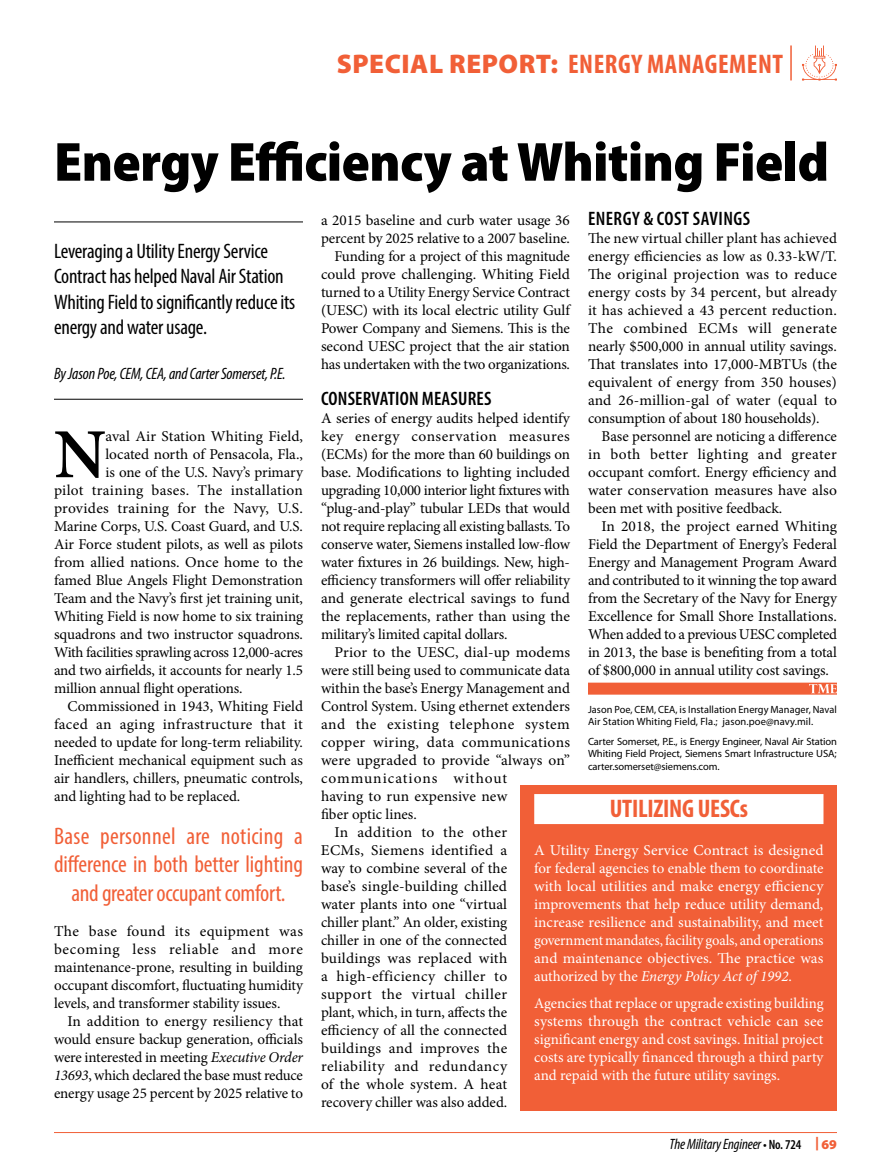
<style>
.page{position:relative;width:891px;height:1175px;background:#fff}
.page>*{position:absolute;margin:0;border:0;box-sizing:border-box;transform-origin:0 0}
.t1{font:600 70.35px "Minion Pro";color:#000}
.t2{font:900 semi-condensed 55.5px "Myriad Pro";letter-spacing:-.01em;color:#000}
.t3{font:700 condensed 27px "Myriad Pro";letter-spacing:.02em;color:#f15f37}
.t4{font:700 condensed 25.5px "Myriad Pro";letter-spacing:-.01em;color:#f15f37}
.t5{font:condensed 24px/28.8px "Myriad Pro";color:#f15f37;text-align:center}
.t6{font:condensed 21px/25.2px "Myriad Pro";letter-spacing:-.01em;color:#000}
.t7{font:600 condensed 19.5px "Myriad Pro";letter-spacing:.01em;color:#000}
.t8{font:italic condensed 16.5px "Myriad Pro";letter-spacing:-.01em;color:#000}
.t9{font:15px/18px "Minion Pro";letter-spacing:-.005em;color:#000;text-align:justify}
.t10{font:15px/18px "Minion Pro";color:#fff;text-align:justify}
.t11{font:15px "Minion Pro";letter-spacing:.02em;color:#000}
.t12{font:15px "Minion Pro";letter-spacing:.03em;color:#000}
.t13{font:15px "Minion Pro";letter-spacing:.015em;color:#000}
.t14{font:15px "Minion Pro";letter-spacing:.025em;color:#000}
.t15{font:italic condensed 15px "Myriad Pro";letter-spacing:-.01em;color:#000}
.t16{font:15px "Minion Pro";letter-spacing:.065em;color:#000}
.t17{font:10.5px/12.6px "Myriad Pro";letter-spacing:.005em;color:#000}
.s1{font-weight:900;font-stretch:normal}
.s2{font-style:italic}
.s3{font-weight:600;font-style:normal;font-size:13.5px}
.s4{font-weight:900;font-style:normal;font-stretch:normal;font-size:13.5px;color:#f15f37}
</style>
<div class="page">
<hr style="left:54px;top:1132px;width:783px;height:1px;background:#f15f37">
<hr style="left:54px;top:222px;width:249px;height:1px;background:#000">
<hr style="left:54px;top:399px;width:249px;height:1px;background:#000">
<div style="left:588px;top:682px;width:249px;height:12px;background:#f15f37"></div>
<svg style="left:809px;top:684px;width:28px;height:9px"></svg>
<svg style="left:802px;top:45px;width:35px;height:36px"></svg>
<hr style="left:790px;top:45px;width:2px;height:35px;background:#f15f37">
<div style="left:521px;top:784px;width:316px;height:326px;background:#f15f37"></div>
<div style="left:534px;top:794px;width:290px;height:30px;background:#fff"></div>
<h3 class="t3" style="left:337px;top:47px;width:448px"><span class="s1">SPECIAL REPORT:</span> ENERGY MANAGEMENT</h3>
<h2 class="t2" style="left:54px;top:125px;width:777px">Energy Efficiency at Whiting Field</h2>
<h3 class="t6" style="left:54px;top:238px;width:243px">Leveraging a Utility Energy Service Contract has helped Naval Air Station Whiting Field to significantly reduce its energy and water usage.</h3>
<p class="t8" style="left:54px;top:363px;width:233px">By Jason Poe, CEM, CEA, and Carter Somerset, P.E.</p>
<h1 class="t1" style="left:54px;top:406px;width:54px">N</h1>
<p class="t9" style="left:105px;top:427px;width:199px">aval Air Station Whiting Field,</p>
<p class="t9" style="left:105px;top:445px;width:199px">located north of Pensacola, Fla.,</p>
<p class="t9" style="left:105px;top:463px;width:199px">is one of the U.S. Navy’s primary</p>
<p class="t11" style="left:54px;top:480px;width:251px">pilot training bases. The installation</p>
<p class="t11" style="left:54px;top:498px;width:251px">provides training for the Navy, U.S.</p>
<p class="t9" style="left:54px;top:517px;width:251px">Marine Corps, U.S. Coast Guard, and U.S.</p>
<p class="t9" style="left:54px;top:535px;width:250px">Air Force student pilots, as well as pilots</p>
<p class="t9" style="left:54px;top:553px;width:250px">from allied nations. Once home to the</p>
<p class="t9" style="left:54px;top:571px;width:251px">famed Blue Angels Flight Demonstration</p>
<p class="t9" style="left:54px;top:589px;width:251px">Team and the Navy’s first jet training unit,</p>
<p class="t9" style="left:54px;top:607px;width:251px">Whiting Field is now home to six training</p>
<p class="t9" style="left:54px;top:625px;width:250px">squadrons and two instructor squadrons.</p>
<p class="t9" style="left:54px;top:643px;width:251px">With facilities sprawling across 12,000-acres</p>
<p class="t9" style="left:54px;top:661px;width:251px">and two airfields, it accounts for nearly 1.5</p>
<p class="t9" style="left:54px;top:679px;width:190px">million annual flight operations.</p>
<p class="t9" style="left:68px;top:697px;width:237px">Commissioned in 1943, Whiting Field</p>
<p class="t11" style="left:54px;top:714px;width:250px">faced an aging infrastructure that it</p>
<p class="t9" style="left:54px;top:733px;width:250px">needed to update for long-term reliability.</p>
<p class="t9" style="left:54px;top:751px;width:250px">Inefficient mechanical equipment such as</p>
<p class="t9" style="left:54px;top:769px;width:250px">air handlers, chillers, pneumatic controls,</p>
<p class="t9" style="left:54px;top:787px;width:188px">and lighting had to be replaced.</p>
<h3 class="t5" style="left:54px;top:821px;width:251px">Base personnel are noticing a difference in both better lighting and greater occupant comfort.</h3>
<p class="t9" style="left:54px;top:922px;width:251px">The base found its equipment was becoming less reliable and more maintenance-prone, resulting in building occupant discomfort, fluctuating humidity levels, and transformer stability issues.</p>
<p class="t9" style="left:54px;top:1012px;width:251px;text-indent:14px">In addition to energy resiliency that would ensure backup generation, officials were interested in meeting <span class="s2">Executive Order 13693</span>, which declared the base must reduce energy usage 25 percent by 2025 relative to</p>
<h3 class="t7" style="left:588px;top:207px;width:164px">ENERGY &amp; COST SAVINGS</h3>
<p class="t9" style="left:588px;top:229px;width:251px">The new virtual chiller plant has achieved energy efficiencies as low as 0.33-kW/T.<br>The original projection was to reduce energy costs by 34 percent, but already it has achieved a 43 percent reduction.<br>The combined ECMs will generate nearly $500,000 in annual utility savings.<br>That translates into 17,000-MBTUs (the equivalent of energy from 350 houses) and 26-million-gal of water (equal to consumption of about 180 households).</p>
<p class="t9" style="left:588px;top:427px;width:251px;text-indent:14px">Base personnel are noticing a difference in both better lighting and greater occupant comfort. Energy efficiency and water conservation measures have also been met with positive feedback.</p>
<p class="t9" style="left:588px;top:517px;width:251px;text-indent:14px">In 2018, the project earned Whiting Field the Department of Energy’s Federal Energy and Management Program Award and contributed to it winning the top award from the Secretary of the Navy for Energy Excellence for Small Shore Installations.<br>When added to a previous UESC completed in 2013, the base is benefiting from a total of $800,000 in annual utility cost savings.</p>
<p class="t17" style="left:588px;top:702px;width:250px">Jason Poe, CEM, CEA, is Installation Energy Manager, Naval<br>Air Station Whiting Field, Fla.; jason.poe@navy.mil.</p>
<p class="t17" style="left:588px;top:734px;width:251px;text-align:justify">Carter Somerset, P.E., is Energy Engineer, Naval Air Station Whiting Field Project, Siemens Smart Infrastructure USA; carter.somerset@siemens.com.</p>
<p class="t9" style="left:321px;top:211px;width:251px;text-align:right">a 2015 baseline and curb water usage 36 percent by 2025 relative to a 2007 baseline.<br>Funding for a project of this magnitude could prove challenging. Whiting Field turned to a Utility Energy Service Contract (UESC) with its local electric utility Gulf Power Company and Siemens. This is the second UESC project that the air station has undertaken with the two organizations.</p>
<h3 class="t7" style="left:321px;top:387px;width:172px">CONSERVATION MEASURES</h3>
<p class="t9" style="left:321px;top:409px;width:251px">A series of energy audits helped identify key energy conservation measures (ECMs) for the more than 60 buildings on base. Modifications to lighting included upgrading 10,000 interior light fixtures with “plug-and-play” tubular LEDs that would not require replacing all existing ballasts. To conserve water, Siemens installed low-flow water fixtures in 26 buildings. New, high&shy;efficiency transformers will offer reliability and generate electrical savings to fund the replacements, rather than using the military’s limited capital dollars.</p>
<p class="t9" style="left:334px;top:643px;width:237px">Prior to the UESC, dial-up modems</p>
<p class="t9" style="left:321px;top:661px;width:251px">were still being used to communicate data</p>
<p class="t9" style="left:321px;top:679px;width:250px">within the base’s Energy Management and</p>
<p class="t9" style="left:321px;top:697px;width:250px">Control System. Using ethernet extenders</p>
<p class="t12" style="left:321px;top:714px;width:250px">and the existing telephone system</p>
<p class="t11" style="left:321px;top:732px;width:251px">copper wiring, data communications</p>
<p class="t9" style="left:321px;top:751px;width:250px">were upgraded to provide “always on”</p>
<p class="t16" style="left:321px;top:768px;width:188px">communications without</p>
<p class="t9" style="left:321px;top:787px;width:188px">having to run expensive new</p>
<p class="t9" style="left:321px;top:805px;width:97px">fiber optic lines.</p>
<p class="t14" style="left:334px;top:822px;width:174px">In addition to the other</p>
<p class="t11" style="left:321px;top:840px;width:188px">ECMs, Siemens identified a</p>
<p class="t9" style="left:321px;top:859px;width:188px">way to combine several of the</p>
<p class="t13" style="left:321px;top:876px;width:188px">base’s single-building chilled</p>
<p class="t9" style="left:321px;top:895px;width:188px">water plants into one “virtual</p>
<p class="t9" style="left:321px;top:913px;width:188px">chiller plant.” An older, existing</p>
<p class="t9" style="left:321px;top:931px;width:188px">chiller in one of the connected</p>
<p class="t13" style="left:321px;top:948px;width:188px">buildings was replaced with</p>
<p class="t14" style="left:321px;top:966px;width:188px">a high-efficiency chiller to</p>
<p class="t12" style="left:321px;top:984px;width:188px">support the virtual chiller</p>
<p class="t9" style="left:321px;top:1003px;width:188px">plant, which, in turn, affects the</p>
<p class="t9" style="left:321px;top:1021px;width:188px">efficiency of all the connected</p>
<p class="t13" style="left:321px;top:1038px;width:188px">buildings and improves the</p>
<p class="t12" style="left:321px;top:1056px;width:188px">reliability and redundancy</p>
<p class="t9" style="left:321px;top:1075px;width:188px">of the whole system. A heat</p>
<p class="t9" style="left:321px;top:1093px;width:188px">recovery chiller was also added.</p>
<h3 class="t4" style="left:610px;top:793px;width:140px">UTILIZING UESCs</h3>
<p class="t10" style="left:534px;top:841px;width:291px">A Utility Energy Service Contract is designed for federal agencies to enable them to coordinate with local utilities and make energy efficiency improvements that help reduce utility demand, increase resilience and sustainability, and meet government mandates, facility goals, and operations and maintenance objectives. The practice was authorized by the <span class="s2">Energy Policy Act of 1992</span>.</p>
<p class="t10" style="left:534px;top:994px;width:291px">Agencies that replace or upgrade existing building systems through the contract vehicle can see significant energy and cost savings. Initial project costs are typically financed through a third party and repaid with the future utility savings.</p>
<p class="t15" style="left:670px;top:1135px;width:169px">The Military Engineer <span class="s3">• No. 724</span> <sup>|</sup> <span class="s4">69</span></p>
</div>
